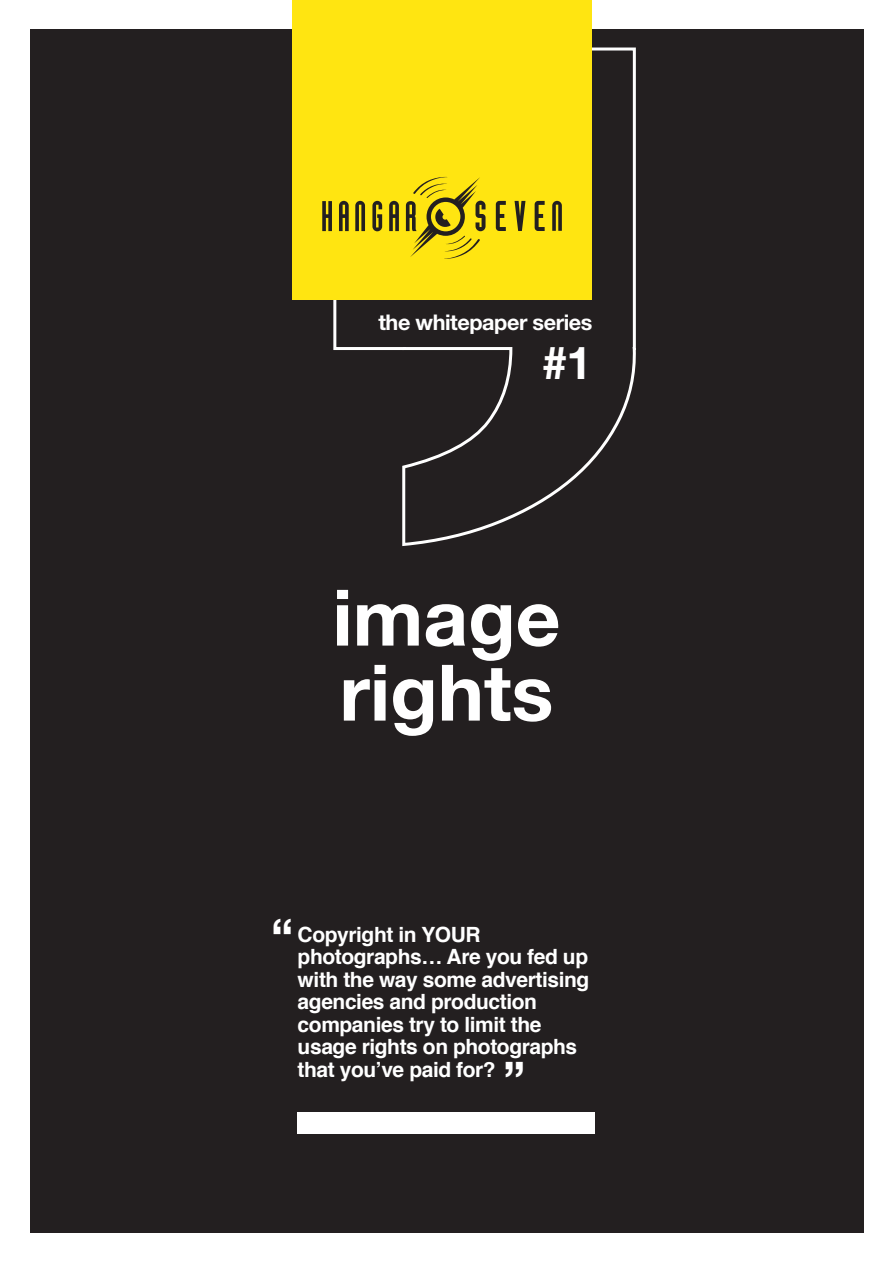
<style>
.page{position:relative;width:893px;height:1263px;background:#fff}
.page>*{position:absolute;margin:0;border:0;box-sizing:border-box;transform-origin:0 0}
.t1{font:700 78px/75px "Helvetica Neue LT Pro";color:#fff}
.t2{font:700 48px "Helvetica Neue LT Pro";color:#fff}
.t3{font:700 45.45px "Helvetica Neue LT Pro";color:#fff}
.t4{font:700 21.6px "Helvetica Neue LT Pro";letter-spacing:-.02em;color:#fff}
.Paragraph_Style_1{font:700 21px/22.5px "Helvetica";letter-spacing:-.02em;color:#fff}
</style>
<div class="page">
<div style="left:30px;top:30px;width:833px;height:1203px;background:#231f20"></div>
<svg style="left:333px;top:47px;width:303px;height:499px"></svg>
<div style="left:298px;top:1112px;width:297px;height:22px;background:#fff"></div>
<div style="left:292px;top:0;width:300px;height:299px;background:#ffe511"></div>
<svg style="left:322px;top:201px;width:10px;height:30px"></svg>
<svg style="left:339px;top:201px;width:10px;height:30px"></svg>
<svg style="left:355px;top:201px;width:10px;height:30px"></svg>
<svg style="left:372px;top:201px;width:10px;height:30px"></svg>
<svg style="left:389px;top:201px;width:10px;height:30px"></svg>
<svg style="left:496px;top:201px;width:10px;height:30px"></svg>
<svg style="left:515px;top:201px;width:10px;height:30px"></svg>
<svg style="left:535px;top:201px;width:10px;height:30px"></svg>
<svg style="left:552px;top:201px;width:10px;height:30px"></svg>
<svg style="left:406px;top:177px;width:80px;height:82px"></svg>
<p class="t4" style="left:378px;top:309px;width:215px">the whitepaper series</p>
<p class="t3" style="left:542px;top:334px;width:51px">#1</p>
<p class="t1" style="left:332px;top:578px;width:229px">image rights</p>
<p class="t2" style="left:271px;top:906px;width:24px">“</p>
<p class="Paragraph_Style_1" style="left:298px;top:923px;width:293px">Copyright in YOUR photographs… Are you fed up with the way some advertising agencies and production companies try to limit the usage rights on photographs that you’ve paid for?</p>
<p class="t2" style="left:525px;top:1090px;width:24px;rotate:-180deg">“</p>
</div>
